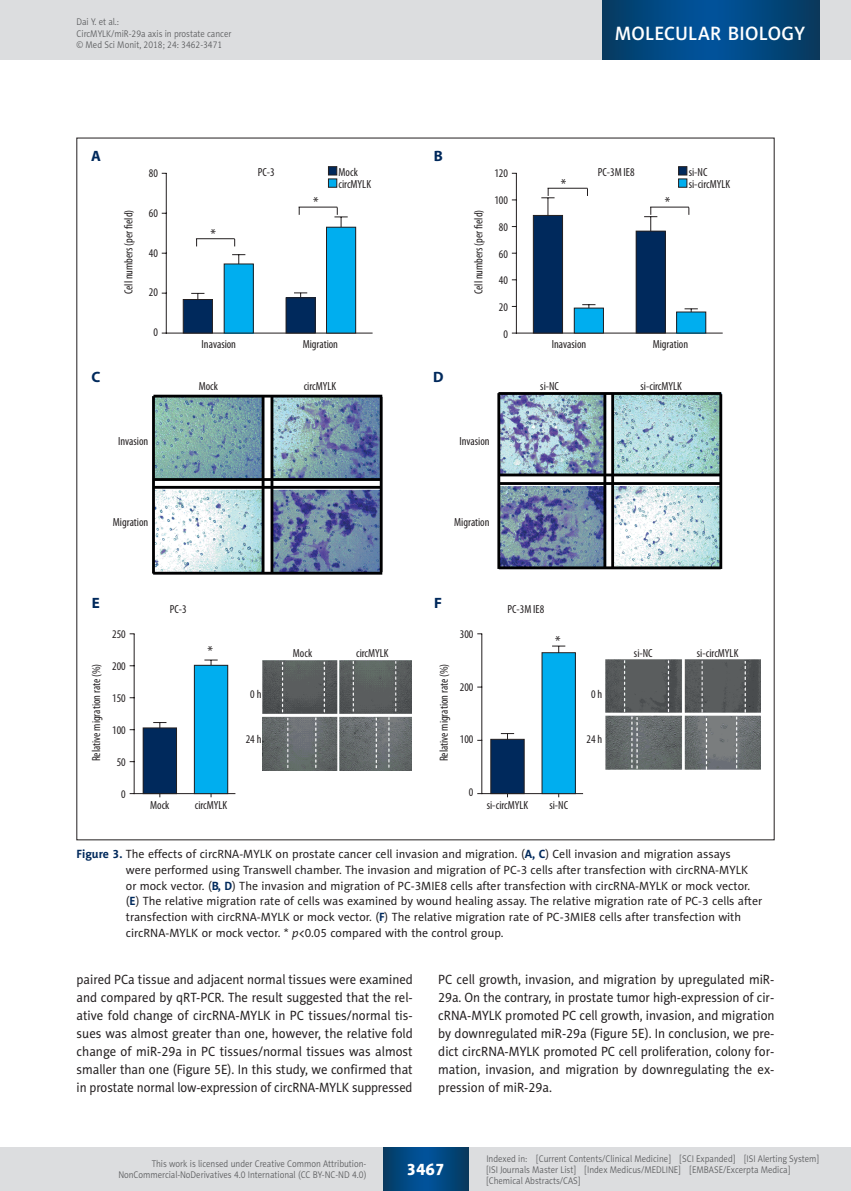
<style>
.page{position:relative;width:851px;height:1191px;background:#fff}
.page>*{position:absolute;margin:0;border:0;box-sizing:border-box;transform-origin:0 0}
.t1{font:19.5px "Naomi Sans EFN Medium";letter-spacing:.015em;color:#fff}
.t2{font:16.5px "Naomi Sans EFN Heavy";color:#fff}
.t3{font:700 15px "Myriad Pro";color:#00295c}
.t4{font:condensed 14.7px "Myriad Pro";color:#231f20}
.MSM_Body{font:13.5px/18px "Naomi Sans EFN";letter-spacing:-.005em;color:#231f20;text-align:justify;scale:.94 1}
.MSM_Body-2{font:13.5px/18px "Naomi Sans EFN";letter-spacing:-.005em;color:#231f20;text-align:justify;scale:.95 1}
.MSM_Rycina_tytul{font:12px/15.8px "Naomi Sans EFN";color:#231f20}
.t5{font:condensed 11.7px/11.7px "Myriad Pro";color:#231f20}
.t6{font:9.75px/11.2px "Naomi Sans EFN Light";color:#57585a;scale:.9 1}
.s1{font-weight:700;color:#00295c}
.s2{font-style:italic}
</style>
<div class="page">
<img style="left:152px;top:394px;width:230px;height:180px">
<img style="left:497px;top:392px;width:226px;height:177px">
<img style="left:605px;top:659px;width:155px;height:110px">
<hr style="left:162px;top:333px;width:210px;height:1px;background:#231f20">
<hr style="left:166px;top:173px;width:1px;height:160px;background:#231f20">
<hr style="left:298px;top:207px;width:39px;height:1px;background:#231f20">
<svg style="left:334px;top:207px;width:13px;height:10px"></svg>
<hr style="left:340px;top:217px;width:1px;height:113px;background:#231f20">
<svg style="left:190px;top:226px;width:166px;height:108px"></svg>
<div style="left:183px;top:299px;width:30px;height:34px;background:#00295c;border:1px solid #231f20"></div>
<div style="left:328px;top:178px;width:9px;height:10px;background:#00aeef;border:1px solid #231f20"></div>
<div style="left:328px;top:166px;width:9px;height:9px;background:#00295c;border:1px solid #231f20"></div>
<hr style="left:511px;top:333px;width:211px;height:1px;background:#231f20">
<hr style="left:516px;top:173px;width:1px;height:160px;background:#231f20">
<hr style="left:547px;top:188px;width:40px;height:1px;background:#231f20">
<svg style="left:540px;top:189px;width:166px;height:145px"></svg>
<div style="left:533px;top:215px;width:30px;height:118px;background:#00295c;border:1px solid #231f20"></div>
<div style="left:678px;top:178px;width:9px;height:10px;background:#00aeef;border:1px solid #231f20"></div>
<div style="left:678px;top:166px;width:9px;height:9px;background:#00295c;border:1px solid #231f20"></div>
<hr style="left:130px;top:793px;width:105px;height:1px;background:#231f20">
<hr style="left:134px;top:634px;width:1px;height:160px;background:#231f20">
<svg style="left:142px;top:633px;width:441px;height:162px"></svg>
<svg style="left:552px;top:645px;width:13px;height:1px"></svg>
<hr style="left:558px;top:646px;width:1px;height:151px;background:#231f20">
<svg style="left:500px;top:652px;width:76px;height:146px"></svg>
<div style="left:490px;top:739px;width:34px;height:55px;background:#00295c;border:1px solid #231f20"></div>
<div style="left:0;top:1148px;width:850px;height:43px;background:#dcdddf"></div>
<svg style="left:383px;top:1147px;width:85px;height:43px;background:#02477e"></svg>
<div style="left:0;top:0;width:850px;height:60px;background:#dcdddf"></div>
<svg style="left:602px;top:0;width:217px;height:60px;background:#02477e"></svg>
<p class="t6" style="left:77px;top:16px;width:173px">Dai Y. et al.:<br>CircMYLK/miR-29a axis in prostate cancer © Med Sci Monit, 2018; 24: 3462-3471</p>
<h1 class="t1" style="left:614px;top:22px;width:192px">MOLECULAR BIOLOGY</h1>
<p class="t3" style="left:91px;top:147px;width:11px">A</p>
<p class="t3" style="left:433px;top:147px;width:11px">B</p>
<p class="t3" style="left:91px;top:367px;width:10px">C</p>
<p class="t5" style="left:122px;top:294px;width:86px;rotate:-90deg">Cell numbers (per eld)</p>
<p class="t5" style="left:149px;top:167px;width:11px">80</p>
<p class="t5" style="left:149px;top:207px;width:11px">60</p>
<p class="t5" style="left:149px;top:247px;width:11px">40</p>
<p class="t5" style="left:149px;top:286px;width:11px">20</p>
<p class="t5" style="left:153px;top:326px;width:6px">0</p>
<p class="t5" style="left:257px;top:166px;width:18px">PC-3</p>
<p class="t5" style="left:338px;top:166px;width:34px">Mock circMYLK</p>
<p class="t4" style="left:210px;top:225px;width:7px">*</p>
<p class="t5" style="left:201px;top:338px;width:36px">Inavasion</p>
<p class="t4" style="left:313px;top:194px;width:7px">*</p>
<p class="t5" style="left:302px;top:338px;width:37px">Migration</p>
<p class="t5" style="left:199px;top:380px;width:21px">Mock</p>
<p class="t5" style="left:303px;top:380px;width:34px">circMYLK</p>
<p class="t3" style="left:433px;top:367px;width:12px">D</p>
<p class="t5" style="left:472px;top:294px;width:86px;rotate:-90deg">Cell numbers (per eld)</p>
<p class="t5" style="left:494px;top:167px;width:15px">120</p>
<p class="t5" style="left:494px;top:194px;width:15px">100</p>
<p class="t5" style="left:499px;top:221px;width:11px">80</p>
<p class="t5" style="left:499px;top:248px;width:11px">60</p>
<p class="t5" style="left:499px;top:274px;width:11px">40</p>
<p class="t5" style="left:499px;top:301px;width:11px">20</p>
<p class="t5" style="left:503px;top:328px;width:6px">0</p>
<p class="t5" style="left:118px;top:435px;width:32px">Invasion</p>
<p class="t5" style="left:459px;top:435px;width:32px">Invasion</p>
<p class="t4" style="left:560px;top:175px;width:7px">*</p>
<p class="t5" style="left:597px;top:166px;width:38px">PC-3M IE8</p>
<p class="t5" style="left:688px;top:166px;width:43px">si-NC si-circMYLK</p>
<p class="t4" style="left:664px;top:194px;width:7px">*</p>
<p class="t5" style="left:551px;top:338px;width:36px">Inavasion</p>
<p class="t5" style="left:652px;top:338px;width:37px">Migration</p>
<p class="t5" style="left:540px;top:380px;width:20px">si-NC</p>
<p class="t5" style="left:640px;top:380px;width:43px">si-circMYLK</p>
<p class="t5" style="left:113px;top:516px;width:37px">Migration</p>
<p class="t3" style="left:92px;top:593px;width:10px">E</p>
<p class="t5" style="left:170px;top:603px;width:18px">PC-3</p>
<p class="t5" style="left:454px;top:516px;width:37px">Migration</p>
<p class="t3" style="left:434px;top:593px;width:9px">F</p>
<p class="t5" style="left:507px;top:603px;width:38px">PC-3M IE8</p>
<p class="t5" style="left:90px;top:761px;width:99px;rotate:-90deg">Relative migration rate (%)</p>
<p class="t5" style="left:112px;top:628px;width:15px">250</p>
<p class="t5" style="left:112px;top:659px;width:15px">200</p>
<p class="t5" style="left:112px;top:691px;width:15px">150</p>
<p class="t5" style="left:112px;top:723px;width:15px">100</p>
<p class="t5" style="left:117px;top:755px;width:11px">50</p>
<p class="t5" style="left:121px;top:787px;width:6px">0</p>
<p class="t5" style="left:150px;top:799px;width:21px">Mock</p>
<p class="t4" style="left:207px;top:642px;width:7px">*</p>
<p class="t5" style="left:250px;top:688px;width:13px">0 h</p>
<p class="t5" style="left:246px;top:733px;width:17px">24 h</p>
<p class="t5" style="left:195px;top:799px;width:34px">circMYLK</p>
<p class="t5" style="left:293px;top:647px;width:21px">Mock</p>
<p class="t5" style="left:356px;top:647px;width:34px">circMYLK</p>
<p class="t5" style="left:460px;top:628px;width:15px">300</p>
<p class="t5" style="left:438px;top:761px;width:99px;rotate:-90deg">Relative migration rate (%)</p>
<p class="t5" style="left:460px;top:680px;width:15px">200</p>
<p class="t5" style="left:460px;top:733px;width:15px">100</p>
<p class="t5" style="left:469px;top:786px;width:6px">0</p>
<p class="t4" style="left:555px;top:632px;width:7px">*</p>
<p class="t5" style="left:486px;top:799px;width:43px">si-circMYLK</p>
<p class="t5" style="left:549px;top:799px;width:20px">si-NC</p>
<p class="t5" style="left:591px;top:688px;width:13px">0 h</p>
<p class="t5" style="left:586px;top:733px;width:17px">24 h</p>
<p class="t5" style="left:634px;top:647px;width:20px">si-NC</p>
<p class="t5" style="left:696px;top:647px;width:43px">si-circMYLK</p>
<p class="MSM_Rycina_tytul" style="left:126px;top:846px;width:637px;text-indent:-49px"><span class="s1">Figure 3.</span> The effects of circRNA-MYLK on prostate cancer cell invasion and migration. (<span class="s1">A, C</span>) Cell invasion and migration assays<br>were performed using Transwell chamber. The invasion and migration of PC-3 cells after transfection with circRNA-MYLK<br>or mock vector. (<span class="s1">B, D</span>) The invasion and migration of PC-3MIE8 cells after transfection with circRNA-MYLK or mock vector. (<span class="s1">E</span>) The relative migration rate of cells was examined by wound healing assay. The relative migration rate of PC-3 cells after transfection with circRNA-MYLK or mock vector. (<span class="s1">F</span>) The relative migration rate of PC-3MIE8 cells after transfection with circRNA-MYLK or mock vector. * <span class="s2">p</span>&lt;0.05 compared with the control group.</p>
<p class="MSM_Body" style="left:77px;top:970px;width:359px">paired PCa tissue and adjacent normal tissues were examined and compared by qRT-PCR. The result suggested that the rel&shy;ative fold change of circRNA-MYLK in PC tissues/normal tis&shy;sues was almost greater than one, however, the relative fold change of miR-29a in PC tissues/normal tissues was almost smaller than one (Figure 5E). In this study, we confirmed that in prostate normal low-expression of circRNA-MYLK suppressed</p>
<p class="MSM_Body-2" style="left:438px;top:970px;width:355px">PC cell growth, invasion, and migration by upregulated miR-29a. On the contrary, in prostate tumor high-expression of cir&shy;cRNA-MYLK promoted PC cell growth, invasion, and migration by downregulated miR-29a (Figure 5E). In conclusion, we pre&shy;dict circRNA-MYLK promoted PC cell proliferation, colony for&shy;mation, invasion, and migration by downregulating the ex&shy;pression of miR-29a.</p>
<p class="t6" style="left:118px;top:1158px;width:277px;text-align:right">This work is licensed under Creative Common Attribution-<br>NonCommercial-NoDerivatives 4.0 International (CC BY-NC-ND 4.0)</p>
<h2 class="t2" style="left:406px;top:1159px;width:40px">3467</h2>
<p class="t6" style="left:486px;top:1152px;width:371px">Indexed in: [Current Contents/Clinical Medicine] [SCI Expanded] [ISI Alerting System] [ISI Journals Master List] [Index Medicus/MEDLINE] [EMBASE/Excerpta Medica] [Chemical Abstracts/CAS]</p>
</div>
